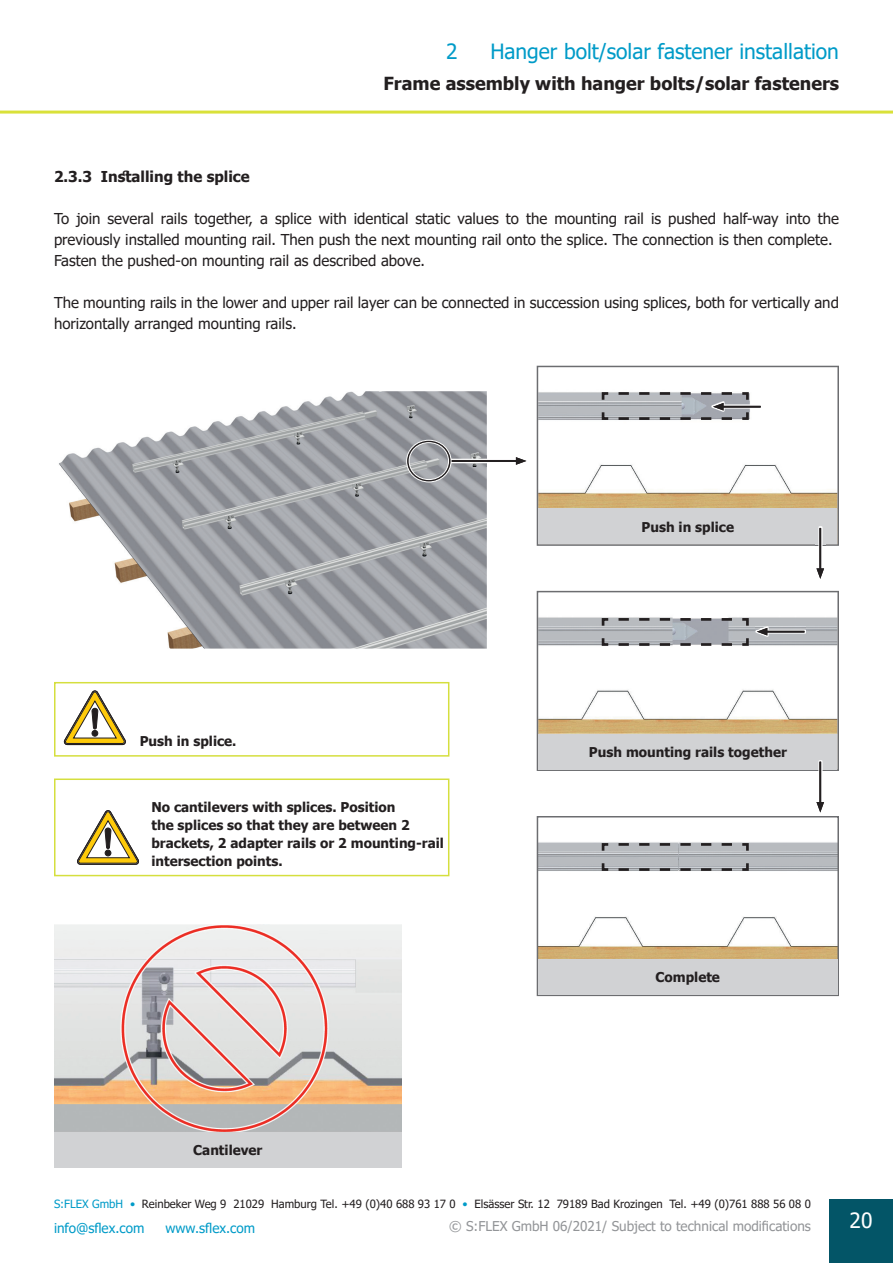
<style>
.page{position:relative;width:893px;height:1263px;background:#fff}
.page>*{position:absolute;margin:0;border:0;box-sizing:border-box;transform-origin:0 0}
.t1{font:21px "Tahoma";color:#009bc8}
.t2{font:21px "Tahoma";color:#fff}
.t3{font:700 18px "Tahoma";color:#231f20}
.t4{font:15px/21px "Tahoma";color:#231f20}
.t5{font:700 15px "Tahoma";color:#231f20}
.t6{font:700 13.5px/18px "Tahoma";color:#231f20}
.t7{font:13.5px "Tahoma";color:#939598}
.t8{font:13.5px "Tahoma";color:#009bc8}
.t9{font:11.4px "Tahoma";color:#231f20}
.s1{color:#009bc8}
</style>
<div class="page">
<img style="left:59px;top:391px;width:428px;height:258px">
<div style="left:829px;top:1199px;width:64px;height:64px;background:#035567"></div>
<hr style="left:0;top:111px;width:893px;height:3px;background:#d9e139">
<svg style="left:537px;top:591px;width:302px;height:180px"></svg>
<div style="left:538px;top:734px;width:299px;height:35px;background:#d1d2d4"></div>
<img style="left:54px;top:924px;width:348px;height:208px">
<div style="left:54px;top:682px;width:395px;height:75px;border:2px solid #d5df3e"></div>
<svg style="left:64px;top:691px;width:62px;height:54px"></svg>
<div style="left:54px;top:778px;width:395px;height:98px;border:2px solid #d5df3e"></div>
<svg style="left:77px;top:810px;width:62px;height:54px"></svg>
<img style="left:452px;top:456px;width:75px;height:10px">
<hr style="left:451px;top:461px;width:67px;height:1px;background:#231f20">
<hr style="left:451px;top:460px;width:67px;height:1px;background:#231f20">
<svg style="left:516px;top:457px;width:10px;height:8px"></svg>
<svg style="left:406px;top:439px;width:46px;height:44px;background:#9fa0a4"></svg>
<svg style="left:537px;top:366px;width:302px;height:180px"></svg>
<div style="left:538px;top:509px;width:299px;height:35px;background:#d1d2d4"></div>
<img style="left:821px;top:546px;width:1px;height:22px">
<svg style="left:815px;top:544px;width:10px;height:2px"></svg>
<img style="left:818px;top:527px;width:5px;height:17px">
<hr style="left:819px;top:529px;width:1px;height:42px;background:#231f20">
<hr style="left:820px;top:529px;width:1px;height:42px;background:#231f20">
<svg style="left:816px;top:568px;width:8px;height:11px"></svg>
<img style="left:750px;top:402px;width:12px;height:10px">
<hr style="left:721px;top:406px;width:39px;height:1px;background:#231f20">
<hr style="left:721px;top:407px;width:39px;height:1px;background:#231f20">
<svg style="left:600px;top:391px;width:150px;height:30px;background:#a5a8ac"></svg>
<img style="left:755px;top:626px;width:51px;height:11px">
<hr style="left:765px;top:631px;width:39px;height:1px;background:#231f20">
<hr style="left:765px;top:632px;width:39px;height:1px;background:#231f20">
<svg style="left:757px;top:628px;width:10px;height:7px"></svg>
<svg style="left:600px;top:617px;width:150px;height:30px;background:#a7a9ae"></svg>
<img style="left:540px;top:842px;width:296px;height:117px">
<div style="left:537px;top:816px;width:302px;height:180px;border:2px solid #6c6d70"></div>
<div style="left:538px;top:959px;width:299px;height:35px;background:#d1d2d4"></div>
<img style="left:820px;top:771px;width:2px;height:42px">
<svg style="left:815px;top:760px;width:10px;height:11px"></svg>
<hr style="left:819px;top:762px;width:1px;height:42px;background:#231f20">
<hr style="left:820px;top:762px;width:1px;height:42px;background:#231f20">
<svg style="left:816px;top:802px;width:8px;height:10px"></svg>
<svg style="left:600px;top:842px;width:150px;height:30px;background:#aaacb0"></svg>
<div style="left:54px;top:1132px;width:348px;height:36px;background:#d1d2d4"></div>
<h1 class="t1" style="left:446px;top:37px;width:13px">2</h1>
<h1 class="t1" style="left:490px;top:37px;width:350px">Hanger bolt/solar fastener installation</h1>
<p class="t3" style="left:383px;top:71px;width:457px">Frame assembly with hanger bolts/solar fasteners</p>
<p class="t5" style="left:54px;top:166px;width:197px">2.3.3 Installing the splice</p>
<p class="t4" style="left:54px;top:208px;width:786px">To join several rails together, a splice with identical static values to the mounting rail is pushed half-way into the previously installed mounting rail. Then push the next mounting rail onto the splice. The connection is then complete.<br>Fasten the pushed-on mounting rail as described above.</p>
<p class="t4" style="left:54px;top:292px;width:786px">The mounting rails in the lower and upper rail layer can be connected in succession using splices, both for vertically and horizontally arranged mounting rails.</p>
<p class="t6" style="left:642px;top:518px;width:94px">Push in splice</p>
<p class="t6" style="left:140px;top:733px;width:98px">Push in splice.</p>
<p class="t6" style="left:151px;top:798px;width:294px">No cantilevers with splices. Position<br>the splices so that they are between 2 brackets, 2 adapter rails or 2 mounting-rail intersection points.</p>
<p class="t6" style="left:589px;top:743px;width:199px">Push mounting rails together</p>
<p class="t6" style="left:655px;top:968px;width:66px">Complete</p>
<p class="t6" style="left:193px;top:1142px;width:71px">Cantilever</p>
<p class="t9" style="left:54px;top:1196px;width:758px"><span class="s1">S:FLEX GmbH •</span> Reinbeker Weg 9 21029 Hamburg Tel. +49 (0)40 688 93 17 0 <span class="s1">•</span> Elsässer Str. 12 79189 Bad Krozingen Tel. +49 (0)761 888 56 08 0</p>
<p class="t8" style="left:54px;top:1219px;width:92px">info@sflex.com</p>
<p class="t8" style="left:165px;top:1219px;width:91px">www.sflex.com</p>
<p class="t7" style="left:449px;top:1217px;width:363px">© S:FLEX GmbH 06/2021/ Subject to technical modifications</p>
<h1 class="t2" style="left:850px;top:1206px;width:24px">20</h1>
</div>
